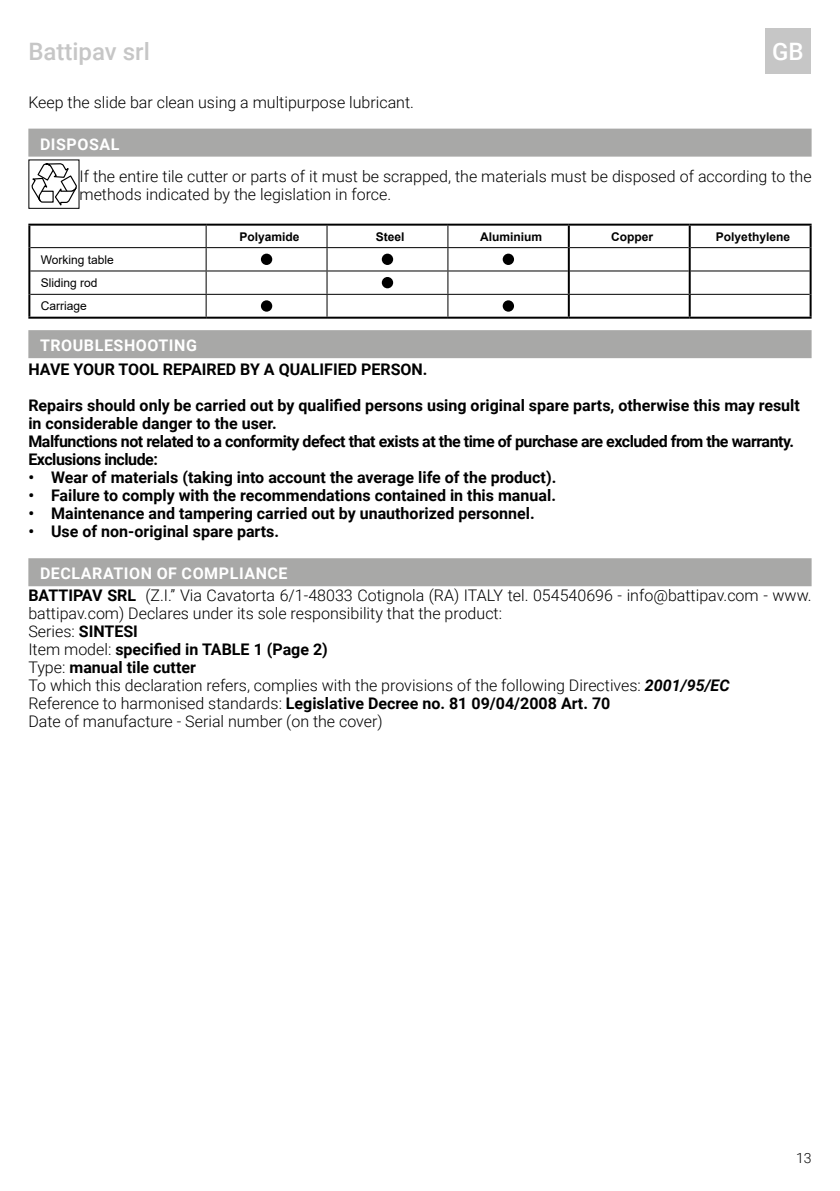
<style>
.page{position:relative;width:840px;height:1191px;background:#fff}
.page>*{position:absolute;margin:0;border:0;box-sizing:border-box;transform-origin:0 0}
.t1{font:500 24px "Roboto";color:#c6c6c6}
.t2{font:500 24px "Roboto";color:#fff}
.t3{font:300 16px/18px "Roboto";color:#000}
.t4{font:700 16px/18px "Roboto";color:#000}
.t5{font:700 16px "Roboto";letter-spacing:.035em;color:#fff}
.t6{font:300 14px "Roboto";color:#000}
.t7{font:700 12px "Arial";color:#000}
.t8{font:12px/23.4px "Arial";color:#000}
.s1{font-weight:700;color:#fff}
.s2{font-weight:700}
.s3{font-weight:700;font-style:italic}
</style>
<div class="page">
<div style="left:764px;top:28px;width:46px;height:46px;background:#c6c6c6"></div>
<div style="left:28px;top:129px;width:783px;height:28px;background:#a8a8a7"></div>
<div style="left:28px;top:330px;width:783px;height:28px;background:#a8a8a7"></div>
<div style="left:28px;top:558px;width:783px;height:28px;background:#a8a8a7"></div>
<svg style="left:32px;top:163px;width:45px;height:42px"></svg>
<hr style="left:30px;top:247px;width:176px;height:1px;background:#000">
<hr style="left:206px;top:247px;width:121px;height:1px;background:#000">
<hr style="left:327px;top:247px;width:120px;height:1px;background:#000">
<hr style="left:447px;top:247px;width:120px;height:1px;background:#000">
<hr style="left:569px;top:247px;width:119px;height:1px;background:#000">
<hr style="left:690px;top:247px;width:119px;height:1px;background:#000">
<hr style="left:30px;top:270px;width:176px;height:1px;background:#000">
<hr style="left:206px;top:270px;width:121px;height:1px;background:#000">
<hr style="left:327px;top:270px;width:120px;height:1px;background:#000">
<hr style="left:447px;top:270px;width:120px;height:1px;background:#000">
<hr style="left:569px;top:270px;width:119px;height:1px;background:#000">
<hr style="left:690px;top:270px;width:119px;height:1px;background:#000">
<svg style="left:205px;top:226px;width:1px;height:91px"></svg>
<svg style="left:326px;top:226px;width:1px;height:91px"></svg>
<svg style="left:447px;top:226px;width:1px;height:91px"></svg>
<hr style="left:28px;top:224px;width:178px;height:2px;background:#000">
<hr style="left:28px;top:226px;width:2px;height:22px;background:#000">
<hr style="left:206px;top:224px;width:121px;height:2px;background:#000">
<hr style="left:327px;top:224px;width:120px;height:2px;background:#000">
<hr style="left:447px;top:224px;width:121px;height:2px;background:#000">
<hr style="left:568px;top:224px;width:121px;height:2px;background:#000">
<hr style="left:567px;top:226px;width:2px;height:22px;background:#000">
<hr style="left:689px;top:224px;width:122px;height:2px;background:#000">
<hr style="left:688px;top:226px;width:2px;height:22px;background:#000">
<hr style="left:809px;top:226px;width:2px;height:22px;background:#000">
<hr style="left:28px;top:248px;width:2px;height:23px;background:#000">
<hr style="left:567px;top:248px;width:2px;height:23px;background:#000">
<hr style="left:688px;top:248px;width:2px;height:23px;background:#000">
<hr style="left:809px;top:248px;width:2px;height:23px;background:#000">
<hr style="left:28px;top:271px;width:2px;height:23px;background:#000">
<hr style="left:567px;top:271px;width:2px;height:23px;background:#000">
<hr style="left:688px;top:271px;width:2px;height:23px;background:#000">
<hr style="left:809px;top:271px;width:2px;height:23px;background:#000">
<hr style="left:28px;top:294px;width:2px;height:23px;background:#000">
<hr style="left:567px;top:295px;width:2px;height:22px;background:#000">
<hr style="left:688px;top:295px;width:2px;height:22px;background:#000">
<hr style="left:809px;top:294px;width:2px;height:23px;background:#000">
<hr style="left:28px;top:317px;width:178px;height:2px;background:#000">
<hr style="left:206px;top:317px;width:121px;height:2px;background:#000">
<hr style="left:327px;top:317px;width:120px;height:2px;background:#000">
<hr style="left:447px;top:317px;width:121px;height:2px;background:#000">
<hr style="left:568px;top:317px;width:121px;height:2px;background:#000">
<hr style="left:689px;top:317px;width:122px;height:2px;background:#000">
<hr style="left:30px;top:294px;width:176px;height:1px;background:#000">
<hr style="left:206px;top:294px;width:121px;height:1px;background:#000">
<hr style="left:327px;top:294px;width:120px;height:1px;background:#000">
<hr style="left:447px;top:294px;width:121px;height:1px;background:#000">
<hr style="left:568px;top:294px;width:121px;height:1px;background:#000">
<hr style="left:689px;top:294px;width:120px;height:1px;background:#000">
<div style="left:261px;top:254px;width:11px;height:11px;background:#000;border-radius:50%"></div>
<div style="left:381px;top:254px;width:12px;height:11px;background:#000;border-radius:50%"></div>
<div style="left:502px;top:254px;width:11px;height:11px;background:#000;border-radius:50%"></div>
<div style="left:381px;top:277px;width:12px;height:11px;background:#000;border-radius:50%"></div>
<div style="left:261px;top:300px;width:11px;height:12px;background:#000;border-radius:50%"></div>
<div style="left:502px;top:300px;width:11px;height:12px;background:#000;border-radius:50%"></div>
<h1 class="t1" style="left:28px;top:35px;width:123px">Battipav srl</h1>
<h1 class="t2" style="left:771px;top:35px;width:33px">GB</h1>
<p class="t3" style="left:28px;top:93px;width:387px">Keep the slide bar clean using a multipurpose lubricant.</p>
<p class="t5" style="left:40px;top:133px;width:81px">DISPOSAL</p>
<p class="t3" style="left:79px;top:166px;width:733px">If the entire tile cutter or parts of it must be scrapped, the materials must be disposed of according to the methods indicated by the legislation in force.</p>
<p class="t7" style="left:239px;top:228px;width:62px">Polyamide</p>
<p class="t7" style="left:376px;top:228px;width:30px">Steel</p>
<p class="t7" style="left:480px;top:228px;width:64px">Aluminium</p>
<p class="t7" style="left:610px;top:228px;width:44px">Copper</p>
<p class="t7" style="left:715px;top:228px;width:76px">Polyethylene</p>
<p class="t8" style="left:41px;top:248px;width:75px">Working table<br>Sliding rod<br>Carriage</p>
<p class="t5" style="left:40px;top:334px;width:158px">TROUBLESHOOTING</p>
<p class="t4" style="left:28px;top:360px;width:400px">HAVE YOUR TOOL REPAIRED BY A QUALIFIED PERSON.</p>
<p class="t4" style="left:28px;top:396px;width:772px">Repairs should only be carried out by qualified persons using original spare parts, otherwise this may result in considerable danger to the user.<br>Malfunctions not related to a conformity defect that exists at the time of purchase are excluded from the warranty.<br>Exclusions include:</p>
<p class="t4" style="left:28px;top:468px;width:529px">• Wear of materials (taking into account the average life of the product).</p>
<p class="t4" style="left:28px;top:486px;width:529px">• Failure to comply with the recommendations contained in this manual.</p>
<p class="t4" style="left:28px;top:504px;width:507px">• Maintenance and tampering carried out by unauthorized personnel.</p>
<p class="t4" style="left:28px;top:522px;width:252px">• Use of non-original spare parts.</p>
<p class="t3" style="left:28px;top:562px;width:784px;line-height:22px;text-indent:12px"><span class="s1">DECLARATION OF COMPLIANCE<br></span><span class="s2">BATTIPAV SRL</span> (Z.I.” Via Cavatorta 6/1-48033 Cotignola (RA) ITALY tel. 054540696 - info@battipav.com - www.</p>
<p class="t3" style="left:28px;top:604px;width:702px">battipav.com) Declares under its sole responsibility that the product:<br>Series: <span class="s2">SINTESI<br></span>Item model: <span class="s2">specified in TABLE 1 (Page 2)<br></span>Type: <span class="s2">manual tile cutter<br></span>To which this declaration refers, complies with the provisions of the following Directives: <span class="s3">2001/95/EC </span>Reference to harmonised standards: <span class="s2">Legislative Decree no. 81 09/04/2008 Art. 70<br></span>Date of manufacture - Serial number (on the cover)</p>
<p class="t6" style="left:795px;top:1148px;width:17px">13</p>
</div>
